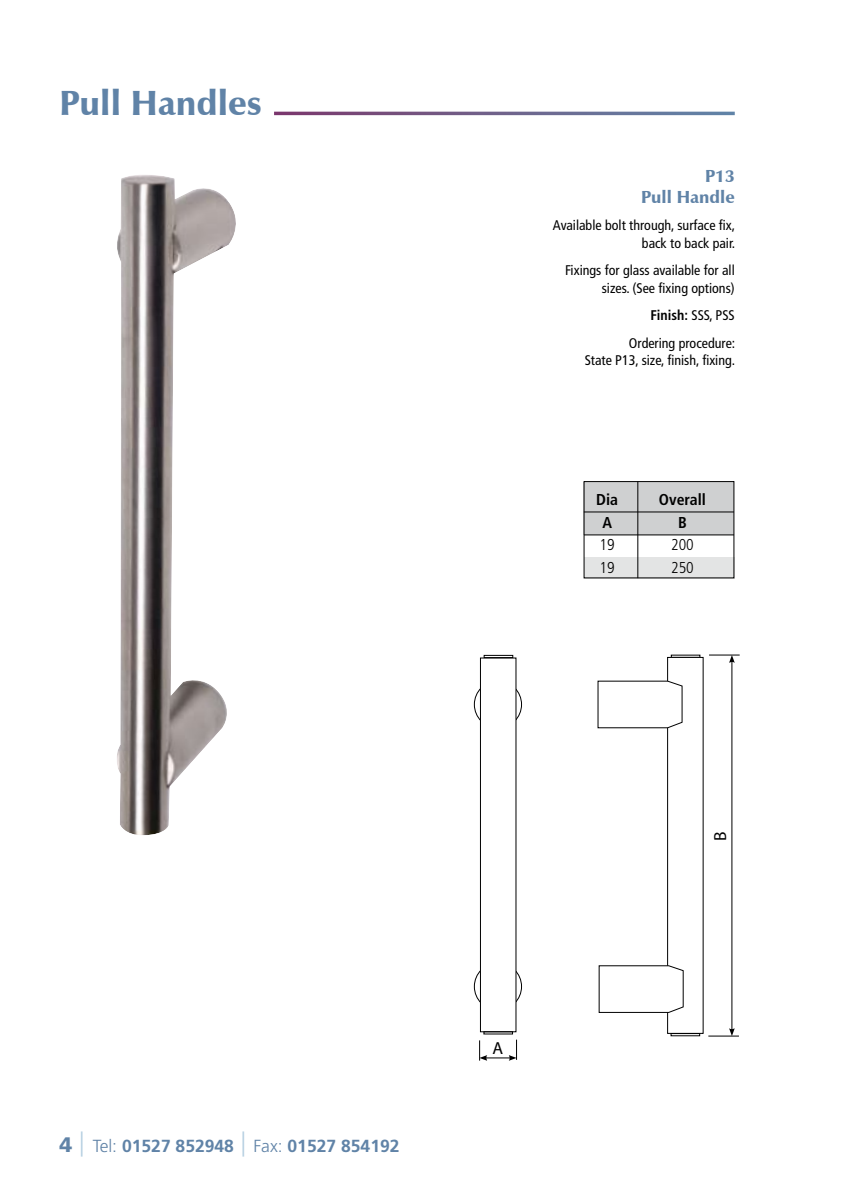
<style>
.page{position:relative;width:844px;height:1191px;background:#fff}
.page>*{position:absolute;margin:0;border:0;box-sizing:border-box;transform-origin:0 0}
.t1{font:900 35px "Zapf Humanist 601 BT";color:#6083a7}
.t2{font:700 17.5px "Frutiger";color:#6083a7}
.t3{font:900 17.5px/21px "Zapf Humanist 601 BT";color:#6083a7;text-align:right}
.t4{font:17.5px "Myriad";color:#000}
.t5{font:700 condensed 15.75px "Frutiger";color:#000}
.t6{font:300 condensed 15.75px "Frutiger";color:#000}
.t7{font:condensed 14px/17.5px "Frutiger";color:#000;text-align:right}
.s1{font-weight:700}
.s2{font-weight:900;font-size:21px}
.s3{font-weight:300}
</style>
<div class="page">
<div style="left:583px;top:482px;width:151px;height:53px;background:#cfd0d1"></div>
<div style="left:584px;top:556px;width:150px;height:22px;background:#e3e4e4"></div>
<div style="left:583px;top:481px;width:151px;height:97px;border:1px solid #000"></div>
<hr style="left:81px;top:1131px;width:2px;height:25px;background:#bdd4e4">
<hr style="left:242px;top:1131px;width:2px;height:25px;background:#bdd4e4">
<svg style="left:473px;top:680px;width:49px;height:330px"></svg>
<div style="left:480px;top:658px;width:36px;height:373px;background:#fff"></div>
<div style="left:480px;top:657px;width:36px;height:375px;border:1px solid #000"></div>
<div style="left:483px;top:1031px;width:30px;height:3px;border:1px solid #000"></div>
<div style="left:483px;top:655px;width:30px;height:3px;border:1px solid #000"></div>
<div style="left:670px;top:1033px;width:29px;height:3px;border:1px solid #000"></div>
<div style="left:667px;top:657px;width:36px;height:376px;border:1px solid #000"></div>
<svg style="left:597px;top:680px;width:85px;height:48px"></svg>
<svg style="left:598px;top:965px;width:85px;height:48px"></svg>
<svg style="left:479px;top:1039px;width:38px;height:21px"></svg>
<hr style="left:583px;top:511px;width:150px;height:1px;background:#000">
<hr style="left:583px;top:534px;width:150px;height:1px;background:#000">
<hr style="left:637px;top:481px;width:1px;height:97px;background:#000">
<hr style="left:731px;top:661px;width:1px;height:369px;background:#000">
<svg style="left:729px;top:656px;width:5px;height:7px"></svg>
<svg style="left:729px;top:1028px;width:5px;height:7px"></svg>
<hr style="left:708px;top:655px;width:31px;height:1px;background:#000">
<hr style="left:708px;top:1035px;width:30px;height:1px;background:#000">
<img style="left:117px;top:175px;width:119px;height:660px">
<h1 class="t1" style="left:60px;top:82px;width:204px">Pull Handles</h1>
<p class="t3" style="left:641px;top:166px;width:95px">P13<br>Pull Handle</p>
<p class="t7" style="left:552px;top:217px;width:184px">Available bolt through, surface fix, back to back pair.</p>
<p class="t7" style="left:565px;top:262px;width:171px">Fixings for glass available for all sizes. (See fixing options)</p>
<p class="t7" style="left:628px;top:302px;width:108px;line-height:27.5px"><span class="s1">Finish:</span> SSS, PSS<br>Ordering procedure:</p>
<p class="t7" style="left:584px;top:352px;width:152px">State P13, size, finish, fixing.</p>
<p class="t5" style="left:596px;top:490px;width:23px">Dia</p>
<p class="t5" style="left:658px;top:490px;width:49px">Overall</p>
<p class="t5" style="left:602px;top:513px;width:11px">A</p>
<p class="t5" style="left:678px;top:513px;width:10px">B</p>
<p class="t6" style="left:599px;top:536px;width:17px">19</p>
<p class="t6" style="left:671px;top:536px;width:24px">200</p>
<p class="t6" style="left:599px;top:559px;width:17px">19</p>
<p class="t6" style="left:671px;top:559px;width:24px">250</p>
<p class="t2" style="left:60px;top:1136px;width:341px"><span class="s2">4</span> <span class="s3">Tel:</span> 01527 852948 <span class="s3">Fax:</span> 01527 854192</p>
<p class="t4" style="left:492px;top:1039px;width:12px">A</p>
<p class="t4" style="left:711px;top:840px;width:11px;rotate:-90deg">B</p>
</div>
